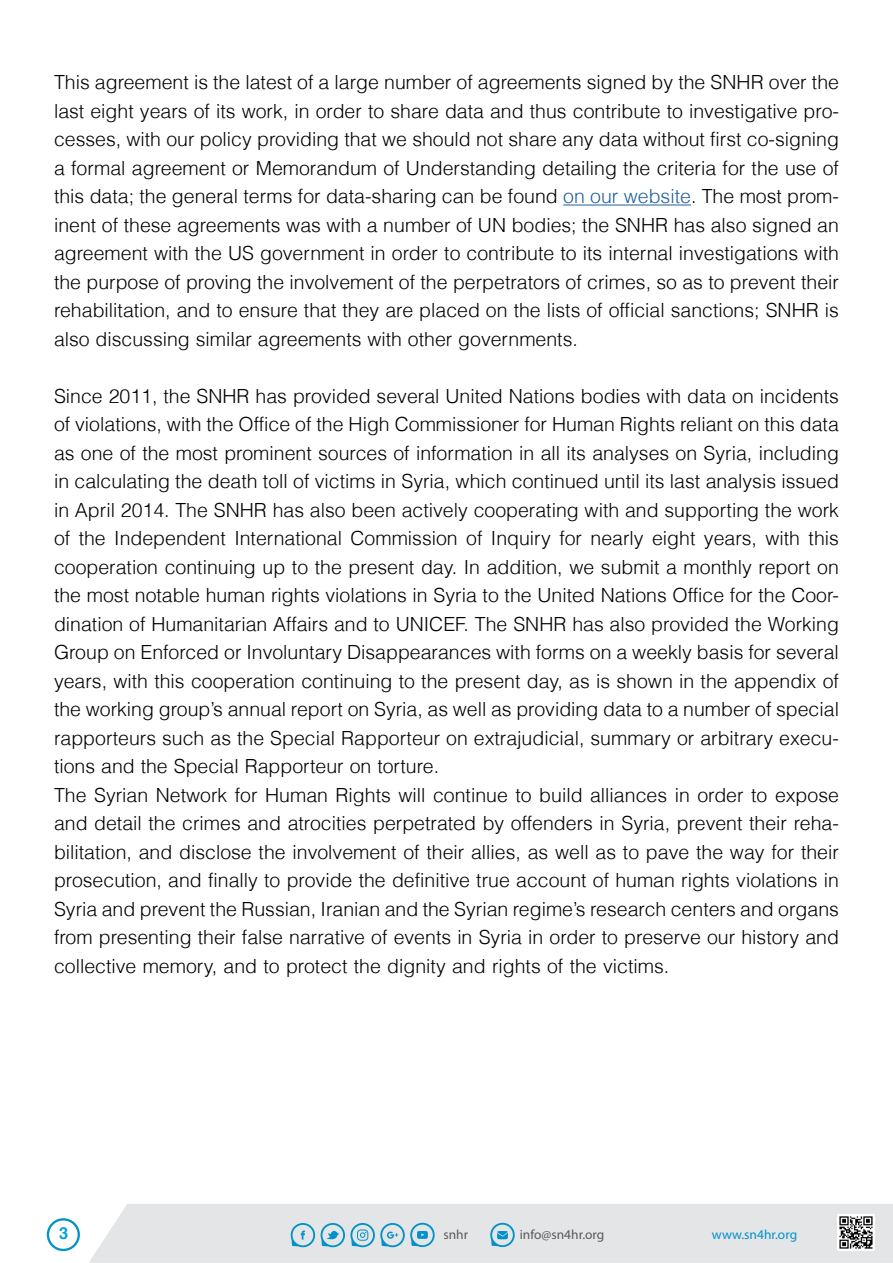
<style>
.page{position:relative;width:893px;height:1263px;background:#fff}
.page>*{position:absolute;margin:0;border:0;box-sizing:border-box;transform-origin:0 0}
.t1{font:300 19.5px/28.5px "Helvetica";color:#000;text-align:justify}
.t2{font:700 16.5px "Helvetica";color:#00a4e2}
.t3{font:13.35px "Myriad Pro";color:#58595b}
.t4{font:13.35px "Myriad Pro";color:#0092c8}
.s1{color:#215e9e}
</style>
<div class="page">
<div style="left:89px;top:1204px;width:804px;height:59px;background:#e4e5e6"></div>
<svg style="left:291px;top:1223px;width:24px;height:24px"></svg>
<svg style="left:321px;top:1223px;width:114px;height:24px;background:#a1ccdd"></svg>
<svg style="left:490px;top:1223px;width:25px;height:24px"></svg>
<img style="left:837px;top:1214px;width:37px;height:37px">
<svg style="left:47px;top:1218px;width:33px;height:33px"></svg>
<hr style="left:563px;top:205px;width:128px;height:1px;background:#215e9e">
<p class="t1" style="left:54px;top:68px;width:786px">This agreement is the latest of a large number of agreements signed by the SNHR over the</p>
<p class="t1" style="left:54px;top:125px;width:786px">cesses, with our policy providing that we should not share any data without first co-signing</p>
<p class="t1" style="left:54px;top:96px;width:786px">last eight years of its work in, order to share data and thus contribute to investigative pro-</p>
<p class="t1" style="left:54px;top:153px;width:786px">a formal agreement or Memorandum of Understanding detailing the criteria for the use of</p>
<p class="t1" style="left:54px;top:210px;width:786px">inent of these agreements was with a number of UN bodies; the SNHR has also signed an</p>
<p class="t1" style="left:54px;top:182px;width:786px">this data; the general terms for data-sharing can be found <span class="s1">on our website</span>. The most prom-</p>
<p class="t1" style="left:54px;top:239px;width:786px">agreement with the US government in order to contribute to its internal investigations with the purpose of proving the involvement of the perpetrators of crimes, so as to prevent their rehabilitation, and to ensure that they are placed on the lists of official sanctions; SNHR is also discussing similar agreements with other governments.</p>
<p class="t1" style="left:54px;top:381px;width:786px">Since 2011, the SNHR has provided several United Nations bodies with data on incidents of violations, with the Office of the High Commissioner for Human Rights reliant on this data as one of the most prominent sources of information in all its analyses on Syria, including in calculating the death toll of victims in Syria, which continued until its last analysis issued in April 2014. The SNHR has also been actively cooperating with and supporting the work of the Independent International Commission of Inquiry for nearly eight years, with this cooperation continuing up to the present day. In addition, we submit a monthly report on</p>
<p class="t1" style="left:54px;top:609px;width:786px">dination of Humanitarian Affairs and to UNICEF. The SNHR has also provided the Working</p>
<p class="t1" style="left:54px;top:581px;width:786px">the most notable human rights violations in Syria to the United Nations Office for the Coor-</p>
<p class="t1" style="left:54px;top:638px;width:786px">Group on Enforced or Involuntary Disappearances with forms on a weekly basis for several years, with this cooperation continuing to the present day, as is shown in the appendix of the working groups’ annual report on Syria, as well as providing data to a number of special</p>
<p class="t1" style="left:54px;top:752px;width:387px">tions and the Special Rapporteur on torture.</p>
<p class="t1" style="left:54px;top:723px;width:786px">rapporteurs such as the Special Rapporteur on extrajudicial, summary or arbitrary execu-</p>
<p class="t1" style="left:54px;top:780px;width:786px">The Syrian Network for Human Rights will continue to build alliances in order to expose</p>
<p class="t1" style="left:54px;top:837px;width:786px">bilitation, and disclose the involvement of their allies, as well as to pave the way for their</p>
<p class="t1" style="left:54px;top:809px;width:786px">and detail the crimes and atrocities perpetrated by offenders in Syria, prevent their reha-</p>
<p class="t1" style="left:54px;top:866px;width:786px">prosecution, and finally to provide the definitive true account of human rights violations in Syria and prevent the Russian, Iranian and the Syrian regimes’ research centers and organs from presenting their false narrative of events in Syria in order to preserve our history and collective memory, and to protect the dignity and rights of the victims.</p>
<p class="t2" style="left:59px;top:1220px;width:11px">3</p>
<p class="t3" style="left:443px;top:1226px;width:26px">snhr</p>
<p class="t3" style="left:520px;top:1226px;width:86px">info@sn4hr.org</p>
<p class="t4" style="left:712px;top:1226px;width:87px">www.sn4hr.org</p>
</div>
